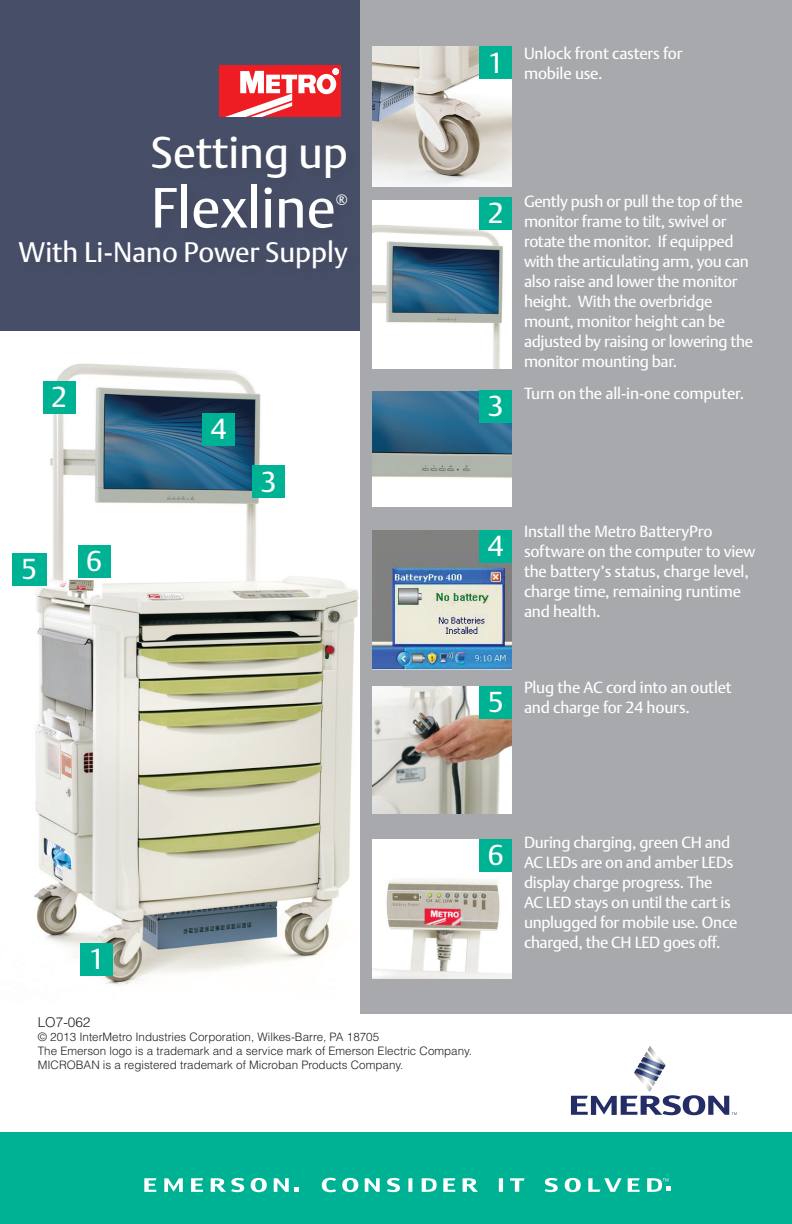
<style>
.page{position:relative;width:792px;height:1224px;background:#fff}
.page>*{position:absolute;margin:0;border:0;box-sizing:border-box;transform-origin:0 0}
.t1{font:56px "DTL Argo T";color:#fff}
.t2{font:44px "DTL Argo T";color:#fff}
.t3{font:28.6px "DTL Argo T";color:#fff}
.t4{font:28px "DTL Argo T";color:#fff}
.t5{font:16px/20px "DTL Argo T";letter-spacing:-.02em;color:#fff}
.t6{font:15.2px "DTL Argo T";color:#fff}
.t7{font:300 13.6px "Helvetica";color:#231f20}
.t8{font:300 11.6px/14px "Helvetica";color:#231f20}
</style>
<div class="page">
<img style="left:12px;top:363px;width:347px;height:623px">
<div style="left:360px;top:0;width:432px;height:1014px;background:#a8a9ad"></div>
<div style="left:0;top:0;width:360px;height:331px;background:#474f68"></div>
<div style="left:16px;top:133px;width:347px;height:151px;background:#464e67"></div>
<div style="left:220px;top:65px;width:121px;height:52px;background:#ee1d23"></div>
<div style="left:317px;top:74px;width:19px;height:20px;background:#fff;border-radius:50%"></div>
<svg style="left:225px;top:71px;width:91px;height:46px"></svg>
<svg style="left:333px;top:69px;width:6px;height:6px"></svg>
<div style="left:322px;top:79px;width:9px;height:10px;background:#ee1d23;border-radius:50%"></div>
<img style="left:373px;top:686px;width:139px;height:128px">
<img style="left:373px;top:839px;width:139px;height:140px">
<img style="left:373px;top:47px;width:139px;height:139px">
<img style="left:373px;top:200px;width:139px;height:169px">
<div style="left:0;top:1132px;width:792px;height:92px;background:#00b294"></div>
<svg style="left:251px;top:1178px;width:16px;height:14px"></svg>
<svg style="left:191px;top:1178px;width:12px;height:14px"></svg>
<svg style="left:144px;top:1178px;width:12px;height:14px"></svg>
<svg style="left:164px;top:1178px;width:19px;height:14px"></svg>
<svg style="left:211px;top:1178px;width:33px;height:14px"></svg>
<svg style="left:463px;top:1178px;width:15px;height:14px"></svg>
<svg style="left:342px;top:1178px;width:16px;height:14px"></svg>
<svg style="left:565px;top:1178px;width:16px;height:14px"></svg>
<svg style="left:443px;top:1178px;width:12px;height:14px"></svg>
<svg style="left:628px;top:1178px;width:12px;height:14px"></svg>
<svg style="left:365px;top:1178px;width:15px;height:14px"></svg>
<svg style="left:387px;top:1178px;width:13px;height:14px"></svg>
<svg style="left:545px;top:1178px;width:13px;height:14px"></svg>
<svg style="left:408px;top:1178px;width:4px;height:14px"></svg>
<svg style="left:499px;top:1178px;width:4px;height:14px"></svg>
<svg style="left:510px;top:1178px;width:15px;height:14px"></svg>
<svg style="left:588px;top:1178px;width:34px;height:14px"></svg>
<svg style="left:422px;top:1178px;width:15px;height:14px"></svg>
<svg style="left:322px;top:1178px;width:14px;height:14px"></svg>
<svg style="left:274px;top:1178px;width:25px;height:14px"></svg>
<svg style="left:647px;top:1178px;width:24px;height:14px"></svg>
<svg style="left:571px;top:1046px;width:166px;height:69px"></svg>
<img style="left:373px;top:530px;width:139px;height:139px">
<div style="left:480px;top:47px;width:32px;height:32px;background:#00b294"></div>
<div style="left:81px;top:943px;width:32px;height:32px;background:#00b294"></div>
<div style="left:480px;top:198px;width:32px;height:32px;background:#00b294"></div>
<div style="left:43px;top:381px;width:32px;height:32px;background:#00b294"></div>
<div style="left:253px;top:466px;width:32px;height:32px;background:#00b294"></div>
<div style="left:480px;top:530px;width:32px;height:32px;background:#00b294"></div>
<div style="left:203px;top:413px;width:32px;height:32px;background:#00b294"></div>
<div style="left:480px;top:686px;width:32px;height:32px;background:#00b294"></div>
<div style="left:12px;top:554px;width:34px;height:32px;background:#00b294"></div>
<div style="left:480px;top:839px;width:32px;height:33px;background:#00b294"></div>
<div style="left:78px;top:545px;width:32px;height:32px;background:#00b294"></div>
<img style="left:373px;top:392px;width:139px;height:115px">
<div style="left:480px;top:391px;width:32px;height:32px;background:#00b294"></div>
<h2 class="t2" style="left:151px;top:126px;width:199px">Setting up</h2>
<h1 class="t1" style="left:151px;top:174px;width:187px">Flexline</h1>
<p class="t6" style="left:336px;top:190px;width:14px">®</p>
<h3 class="t4" style="left:18px;top:235px;width:331px">With Li-Nano Power Supply</h3>
<h3 class="t3" style="left:51px;top:380px;width:17px">2</h3>
<h3 class="t3" style="left:21px;top:552px;width:17px">5</h3>
<h3 class="t3" style="left:86px;top:544px;width:17px">6</h3>
<h3 class="t3" style="left:211px;top:412px;width:17px">4</h3>
<h3 class="t3" style="left:261px;top:464px;width:17px">3</h3>
<h3 class="t3" style="left:488px;top:45px;width:17px">1</h3>
<p class="t5" style="left:524px;top:44px;width:160px">Unlock front casters for mobile use.</p>
<h3 class="t3" style="left:488px;top:196px;width:17px">2</h3>
<h3 class="t3" style="left:488px;top:389px;width:17px">3</h3>
<p class="t5" style="left:524px;top:192px;width:231px">Gently push or pull the top of the monitor frame to tilt, swivel or rotate the monitor. If equipped with the articulating arm, you can also raise and lower the monitor height. With the overbridge mount, monitor height can be adjusted by raising or lowering the monitor mounting bar.</p>
<p class="t5" style="left:524px;top:383px;width:222px">Turn on the all-in-one computer.</p>
<h3 class="t3" style="left:488px;top:529px;width:17px">4</h3>
<p class="t5" style="left:524px;top:521px;width:233px">Install the Metro BatteryPro software on the computer to view the battery’s status, charge level, charge time, remaining runtime and health.</p>
<h3 class="t3" style="left:488px;top:685px;width:17px">5</h3>
<p class="t5" style="left:524px;top:677px;width:209px">Plug the AC cord into an outlet and charge for 24 hours.</p>
<h3 class="t3" style="left:488px;top:838px;width:17px">6</h3>
<h3 class="t3" style="left:89px;top:942px;width:17px">1</h3>
<p class="t7" style="left:38px;top:1013px;width:54px">LO7-062</p>
<p class="t8" style="left:38px;top:1029px;width:436px">© 2013 InterMetro Industries Corporation, Wilkes-Barre, PA 18705<br>The Emerson logo is a trademark and a service mark of Emerson Electric Company.<br>MICROBAN is a registered trademark of Microban Products Company.</p>
<p class="t5" style="left:524px;top:832px;width:215px">During charging, green CH and<br>AC LEDs are on and amber LEDs display charge progress. The<br>AC LED stays on until the cart is unplugged for mobile use. Once charged, the CH LED goes off.</p>
</div>
